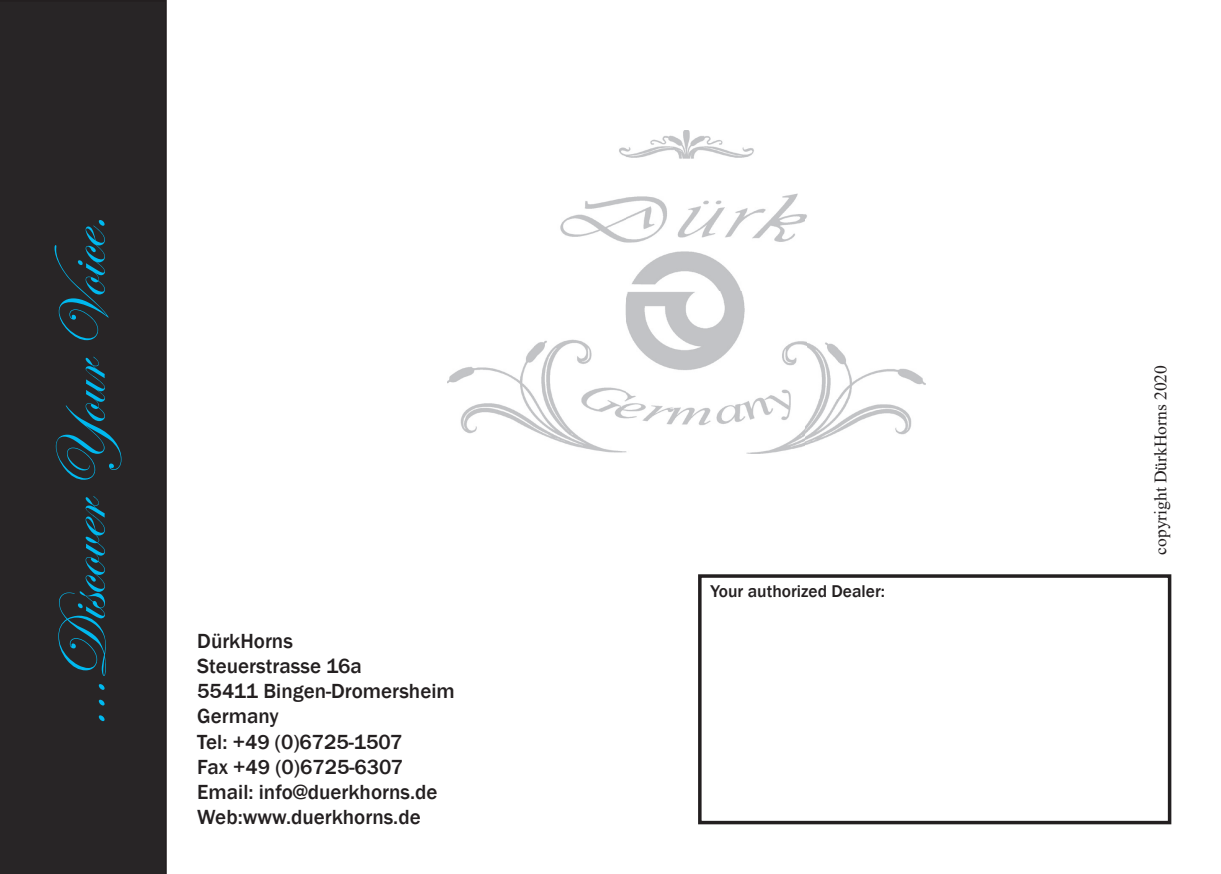
<style>
.page{position:relative;width:1221px;height:874px;background:#fff}
.page>*{position:absolute;margin:0;border:0;box-sizing:border-box;transform-origin:0 0}
.t1{font:70px "Edwardian Script ITC";color:#00b9ef}
.t2{font:500 21px/25.2px "Franklin Gothic";color:#231f20}
.t3{font:17.5px "Times New Roman";color:#231f20}
.t4{font:500 17.5px "Franklin Gothic";color:#231f20}
</style>
<div class="page">
<div style="left:0;top:0;width:167px;height:873px;background:#282526"></div>
<img style="left:447px;top:130px;width:478px;height:323px">
<div style="left:698px;top:574px;width:473px;height:249px;border:4px solid #231f20"></div>
<h1 class="t1" style="left:45px;top:726px;width:512px;rotate:-90deg">...Discover Your Voice.</h1>
<p class="t2" style="left:197px;top:628px;width:259px">DürkHorns<br>Steuerstrasse 16a<br>55411 Bingen-Dromersheim<br>Germany<br>Tel: +49 (0)6725-1507<br>Fax +49 (0)6725-6307<br>Email: info@duerkhorns.de<br>Web:www.duerkhorns.de</p>
<p class="t4" style="left:710px;top:580px;width:176px">Your authorized Dealer:</p>
<p class="t3" style="left:1148px;top:554px;width:191px;rotate:-90deg">copyright DürkHorns 2020</p>
</div>
